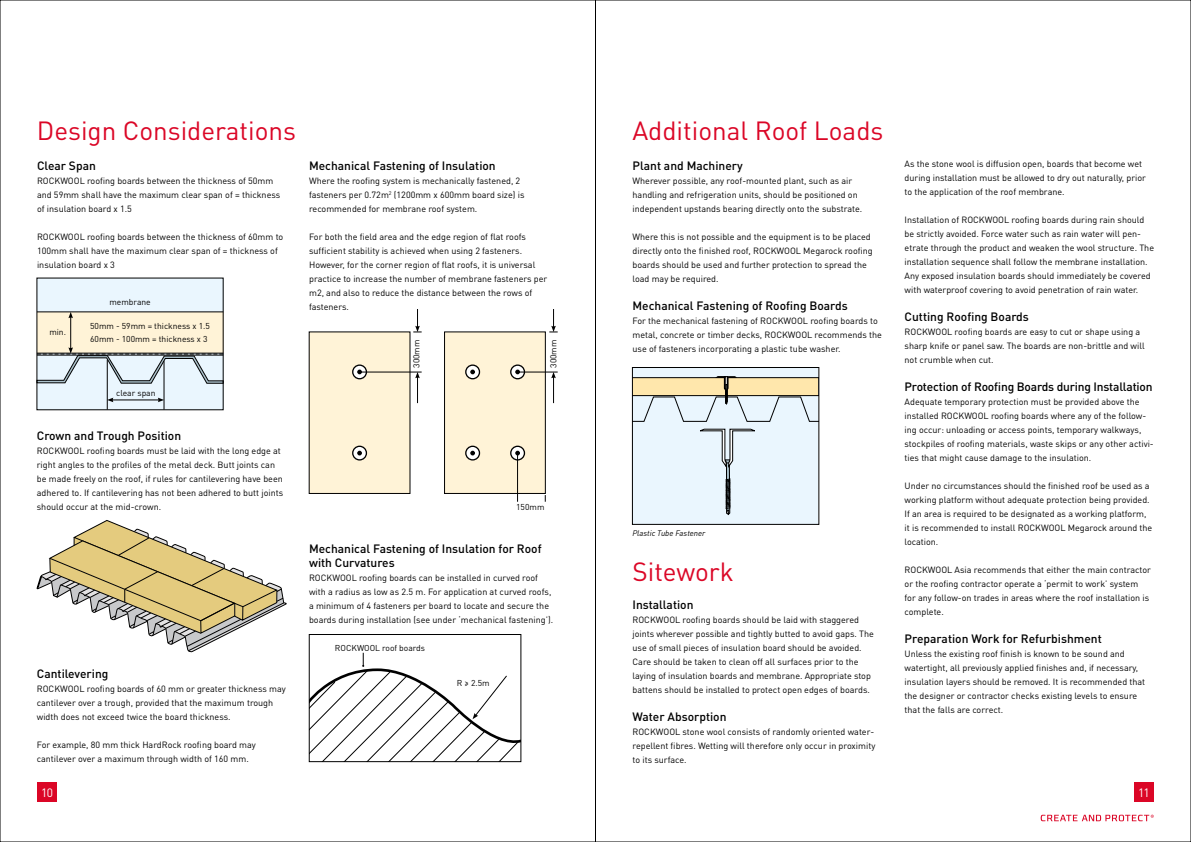
<style>
.page{position:relative;width:1191px;height:842px;background:#fff}
.page>*{position:absolute;margin:0;border:0;box-sizing:border-box;transform-origin:0 0}
.t1{font:26px "DIN Pro";color:#db0626}
.t2{font:500 12px/14px "DIN Pro";color:#000}
.t3{font:12px "DIN Pro";color:#fff}
.t4{font:9px/14px "DIN Pro";color:#000}
.t5{font:8.5px/12.5px "DIN Pro";color:#000}
.t6{font:italic 8px "DIN";color:#000}
</style>
<div class="page">
<svg style="left:1040px;top:814px;width:113px;height:7px"></svg>
<div style="left:1134px;top:782px;width:19px;height:20px;background:#db0626"></div>
<div style="left:37px;top:782px;width:20px;height:20px;background:#db0626"></div>
<svg style="left:309px;top:653px;width:212px;height:109px"></svg>
<div style="left:632px;top:367px;width:186px;height:157px;background:#eaf6fe"></div>
<svg style="left:634px;top:376px;width:183px;height:46px"></svg>
<svg style="left:700px;top:429px;width:55px;height:86px"></svg>
<div style="left:632px;top:367px;width:187px;height:157px;border:1px solid #000"></div>
<svg style="left:36px;top:520px;width:251px;height:132px"></svg>
<div style="left:444px;top:332px;width:101px;height:161px;background:#fff3d7"></div>
<div style="left:444px;top:332px;width:101px;height:161px;border:1px solid #000"></div>
<div style="left:309px;top:332px;width:101px;height:161px;background:#fff3d7"></div>
<svg style="left:415px;top:373px;width:5px;height:30px"></svg>
<svg style="left:551px;top:373px;width:5px;height:30px"></svg>
<svg style="left:352px;top:364px;width:15px;height:15px"></svg>
<svg style="left:353px;top:366px;width:13px;height:12px"></svg>
<svg style="left:357px;top:370px;width:5px;height:4px"></svg>
<svg style="left:465px;top:364px;width:15px;height:15px"></svg>
<svg style="left:466px;top:366px;width:13px;height:12px"></svg>
<svg style="left:470px;top:370px;width:5px;height:4px"></svg>
<svg style="left:510px;top:364px;width:15px;height:15px"></svg>
<svg style="left:511px;top:366px;width:13px;height:12px"></svg>
<svg style="left:515px;top:370px;width:5px;height:4px"></svg>
<svg style="left:352px;top:446px;width:15px;height:14px"></svg>
<svg style="left:353px;top:447px;width:13px;height:12px"></svg>
<svg style="left:357px;top:451px;width:5px;height:4px"></svg>
<svg style="left:465px;top:446px;width:15px;height:14px"></svg>
<svg style="left:466px;top:447px;width:13px;height:12px"></svg>
<svg style="left:470px;top:451px;width:5px;height:4px"></svg>
<svg style="left:510px;top:446px;width:15px;height:14px"></svg>
<svg style="left:511px;top:447px;width:13px;height:12px"></svg>
<svg style="left:515px;top:451px;width:5px;height:4px"></svg>
<hr style="left:361px;top:372px;width:61px;height:1px;background:#000">
<hr style="left:518px;top:372px;width:39px;height:1px;background:#000">
<hr style="left:517px;top:454px;width:1px;height:48px;background:#000">
<svg style="left:413px;top:309px;width:9px;height:24px"></svg>
<svg style="left:549px;top:309px;width:8px;height:24px"></svg>
<div style="left:37px;top:278px;width:186px;height:132px;background:#eaf6fe"></div>
<div style="left:37px;top:321px;width:186px;height:32px;background:#fff3d7"></div>
<div style="left:37px;top:312px;width:186px;height:10px;background:#fff3d7"></div>
<hr style="left:107px;top:360px;width:1px;height:50px;background:#000">
<hr style="left:164px;top:361px;width:1px;height:49px;background:#000">
<hr style="left:37px;top:311px;width:186px;height:1px;background:#000">
<hr style="left:70px;top:317px;width:1px;height:32px;background:#000">
<svg style="left:37px;top:347px;width:186px;height:36px"></svg>
<svg style="left:68px;top:312px;width:5px;height:6px"></svg>
<hr style="left:112px;top:400px;width:47px;height:1px;background:#000">
<svg style="left:107px;top:398px;width:6px;height:4px"></svg>
<svg style="left:158px;top:398px;width:6px;height:4px"></svg>
<hr style="left:595px;top:0;width:1px;height:842px;background:#000">
<h1 class="t1" style="left:37px;top:113px;width:261px">Design Considerations</h1>
<h2 class="t2" style="left:37px;top:158px;width:60px">Clear Span</h2>
<p class="t4" style="left:37px;top:173px;width:245px">ROCKWOOL roofing boards between the thickness of 50mm and 59mm shall have the maximum clear span of = thickness of insulation board x 1.5</p>
<p class="t4" style="left:37px;top:229px;width:248px">ROCKWOOL roofing boards between the thickness of 60mm to<br>100mm shall have the maximum clear span of = thickness of insulation board x 3</p>
<p class="t5" style="left:49px;top:326px;width:18px">min.</p>
<p class="t5" style="left:109px;top:296px;width:43px">membrane</p>
<p class="t5" style="left:90px;top:319px;width:121px">50mm - 59mm = thickness x 1.5<br>60mm - 100mm = thickness x 3</p>
<p class="t5" style="left:116px;top:386px;width:41px">clear span</p>
<h2 class="t2" style="left:37px;top:428px;width:146px">Crown and Trough Position</h2>
<p class="t4" style="left:37px;top:443px;width:248px">ROCKWOOL roofing boards must be laid with the long edge at right angles to the profiles of the metal deck. Butt joints can be made freely on the roof, if rules for cantilevering have been adhered to. If cantilevering has not been adhered to butt joints should occur at the mid-crown.</p>
<h2 class="t2" style="left:37px;top:666px;width:73px">Cantilevering</h2>
<p class="t4" style="left:37px;top:681px;width:250px">ROCKWOOL roofing boards of 60 mm or greater thickness may cantilever over a trough, provided that the maximum trough width does not exceed twice the board thickness.</p>
<p class="t4" style="left:37px;top:737px;width:220px">For example, 80 mm thick HardRock roofing board may cantilever over a maximum through width of 160 mm.</p>
<h2 class="t2" style="left:309px;top:158px;width:188px">Mechanical Fastening of Insulation</h2>
<p class="t4" style="left:309px;top:173px;width:217px">Where the roofing system is mechanically fastened, 2 fasteners per 0.72m<sup>2</sup> (1200mm x 600mm board size) is recommended for membrane roof system.</p>
<p class="t4" style="left:309px;top:229px;width:240px">For both the field area and the edge region of flat roofs sufficient stability is achieved when using 2 fasteners.<br>However, for the corner region of flat roofs, it is universal practice to increase the number of membrane fasteners per m2, and also to reduce the distance between the rows of fasteners.</p>
<p class="t5" style="left:410px;top:368px;width:30px;rotate:-90deg">300mm</p>
<p class="t5" style="left:547px;top:368px;width:30px;rotate:-90deg">300mm</p>
<p class="t5" style="left:516px;top:500px;width:30px">150mm</p>
<h2 class="t2" style="left:309px;top:541px;width:234px">Mechanical Fastening of Insulation for Roof with Curvatures</h2>
<p class="t4" style="left:309px;top:570px;width:245px">ROCKWOOL roofing boards can be installed in curved roof with a radius as low as 2.5 m. For application at curved roofs, a minimum of 4 fasteners per board to locate and secure the boards during installation (see under ‘mechanical fastening’).</p>
<p class="t5" style="left:335px;top:641px;width:92px">ROCKWOOL roof boards</p>
<p class="t5" style="left:457px;top:677px;width:34px">R ≥ 2.5m</p>
<h1 class="t1" style="left:632px;top:113px;width:252px">Additional Roof Loads</h1>
<h2 class="t2" style="left:632px;top:158px;width:112px">Plant and Machinery</h2>
<p class="t4" style="left:632px;top:173px;width:231px">Wherever possible, any roof-mounted plant, such as air handling and refrigeration units, should be positioned on independent upstands bearing directly onto the substrate.</p>
<p class="t4" style="left:632px;top:229px;width:242px">Where this is not possible and the equipment is to be placed directly onto the finished roof, ROCKWOOL Megarock roofing boards should be used and further protection to spread the load may be required.</p>
<h2 class="t2" style="left:632px;top:298px;width:217px">Mechanical Fastening of Roofing Boards</h2>
<p class="t4" style="left:632px;top:313px;width:251px">For the mechanical fastening of ROCKWOOL roofing boards to metal, concrete or timber decks, ROCKWOOL recommends the use of fasteners incorporating a plastic tube washer.</p>
<p class="t6" style="left:632px;top:528px;width:75px">Plastic Tube Fastener</p>
<h1 class="t1" style="left:632px;top:554px;width:103px">Sitework</h1>
<h2 class="t2" style="left:632px;top:597px;width:62px">Installation</h2>
<p class="t4" style="left:632px;top:613px;width:243px">ROCKWOOL roofing boards should be laid with staggered joints wherever possible and tightly butted to avoid gaps. The use of small pieces of insulation board should be avoided.<br>Care should be taken to clean off all surfaces prior to the laying of insulation boards and membrane. Appropriate stop battens should be installed to protect open edges of boards.</p>
<h2 class="t2" style="left:632px;top:709px;width:96px">Water Absorption</h2>
<p class="t4" style="left:632px;top:725px;width:244px">ROCKWOOL stone wool consists of randomly oriented water&shy;repellent fibres. Wetting will therefore only occur in proximity to its surface.</p>
<p class="t4" style="left:904px;top:157px;width:243px">As the stone wool is diffusion open, boards that become wet during installation must be allowed to dry out naturally, prior to the application of the roof membrane.</p>
<p class="t4" style="left:904px;top:213px;width:251px">Installation of ROCKWOOL roofing boards during rain should be strictly avoided. Force water such as rain water will pen&shy;etrate through the product and weaken the wool structure. The installation sequence shall follow the membrane installation.<br>Any exposed insulation boards should immediately be covered with waterproof covering to avoid penetration of rain water.</p>
<h2 class="t2" style="left:904px;top:309px;width:126px">Cutting Roofing Boards</h2>
<p class="t4" style="left:904px;top:325px;width:242px">ROCKWOOL roofing boards are easy to cut or shape using a sharp knife or panel saw. The boards are non-brittle and will not crumble when cut.</p>
<h2 class="t2" style="left:904px;top:379px;width:249px">Protection of Roofing Boards during Installation</h2>
<p class="t4" style="left:904px;top:395px;width:251px">Adequate temporary protection must be provided above the installed ROCKWOOL roofing boards where any of the follow&shy;ing occur: unloading or access points, temporary walkways, stockpiles of roofing materials, waste skips or any other activi&shy;ties that might cause damage to the insulation.</p>
<p class="t4" style="left:904px;top:479px;width:249px">Under no circumstances should the finished roof be used as a working platform without adequate protection being provided.<br>If an area is required to be designated as a working platform, it is recommended to install ROCKWOOL Megarock around the location.</p>
<p class="t4" style="left:904px;top:563px;width:248px">ROCKWOOL Asia recommends that either the main contractor or the roofing contractor operate a ‘permit to work’ system for any follow-on trades in areas where the roof installation is complete.</p>
<h2 class="t2" style="left:904px;top:631px;width:199px">Preparation Work for Refurbishment</h2>
<p class="t4" style="left:904px;top:647px;width:242px">Unless the existing roof finish is known to be sound and watertight, all previously applied finishes and, if necessary, insulation layers should be removed. It is recommended that the designer or contractor checks existing levels to ensure that the falls are correct.</p>
<h2 class="t3" style="left:41px;top:784px;width:14px">10</h2>
<h2 class="t3" style="left:1138px;top:784px;width:13px">11</h2>
</div>
